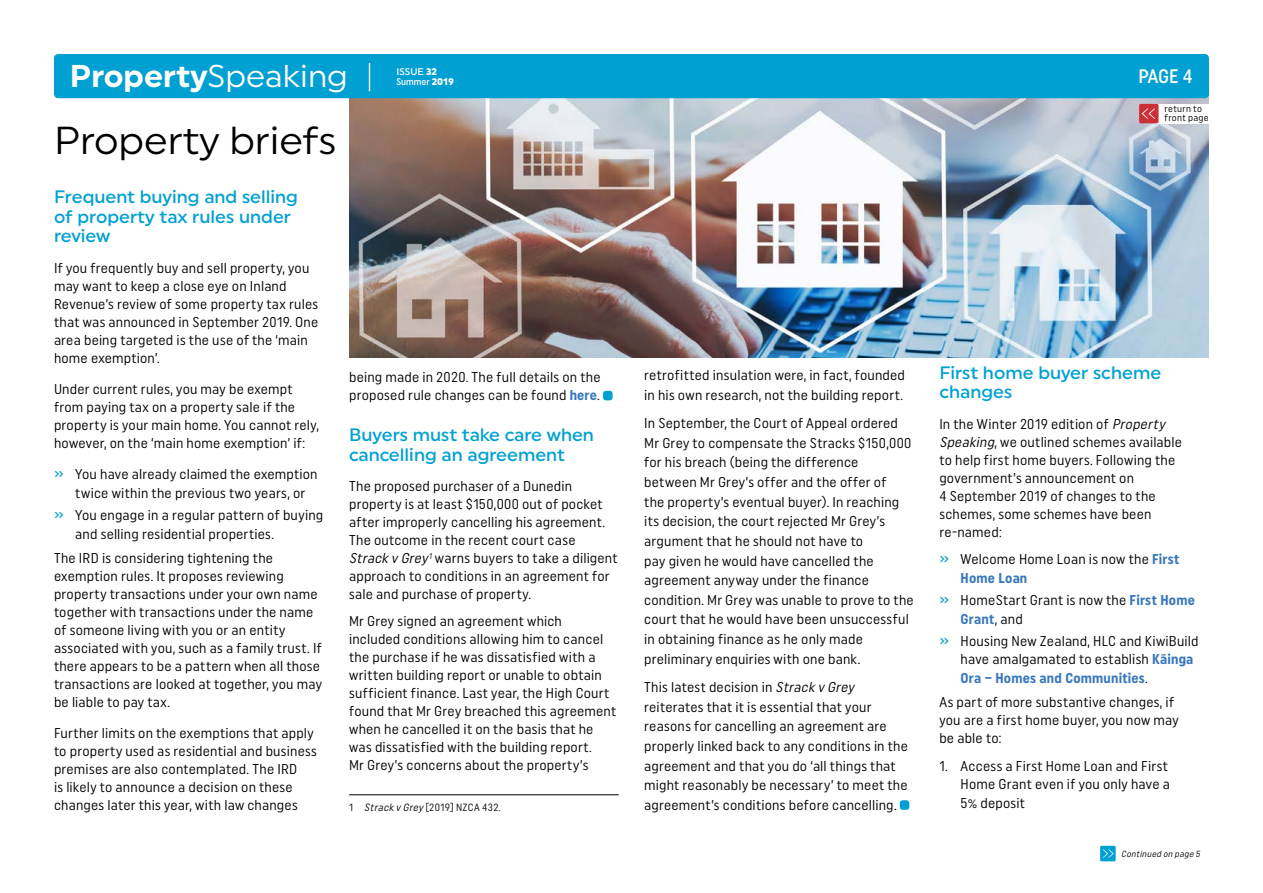
<style>
.page{position:relative;width:1263px;height:893px;background:#fff}
.page>*{position:absolute;margin:0;border:0;box-sizing:border-box;transform-origin:0 0}
.t1{font:39px "Uniform";color:#000}
.t2{font:700 31.5px "Uniform";color:#fff}
.t3{font:500 19.5px "Uniform Condensed";color:#fff}
.t4{font:500 18px/19.5px "Uniform";color:#00a0d2}
.t5{font:14.25px/18px "Uniform Condensed";letter-spacing:.015em;color:#000}
.t6{font:10.5px "Uniform Condensed";letter-spacing:.035em;color:#000}
.t7{font:9.6px/9px "Uniform Condensed";letter-spacing:.03em;color:#000}
.t8{font:500 9.6px "Uniform Condensed";color:#fff}
.t9{font:500 9.6px "Uniform";color:#fff}
.t10{font:italic 8.85px "Uniform Condensed";color:#000}
.s1{font-weight:400}
.s2{font-weight:900}
.s3{font-family:"Uniform";font-weight:900}
.s4{font-weight:500;color:#00a0d2}
.s5{font-weight:700;color:#3777bc}
.s6{font-style:italic}
</style>
<div class="page">
<img style="left:349px;top:96px;width:860px;height:261px">
<div style="left:1157px;top:104px;width:63px;height:20px;background:#fff"></div>
<div style="left:54px;top:54px;width:1155px;height:44px;background:#00a0d2;border-radius:4px"></div>
<div style="left:1139px;top:104px;width:19px;height:19px;background:#cd2f36;border-radius:2px"></div>
<svg style="left:1142px;top:108px;width:13px;height:11px"></svg>
<svg style="left:369px;top:63px;width:1px;height:28px"></svg>
<div style="left:603px;top:391px;width:10px;height:9px;background:#00a0d2;border-radius:3px"></div>
<hr style="left:349px;top:794px;width:270px;height:1px;background:#000">
<div style="left:900px;top:800px;width:9px;height:10px;background:#00a0d2;border-radius:3px"></div>
<div style="left:1100px;top:846px;width:16px;height:15px;background:#00a0d2"></div>
<svg style="left:1103px;top:849px;width:10px;height:9px"></svg>
<h2 class="t2" style="left:70px;top:57px;width:280px">Property<span class="s1">Speaking</span></h2>
<p class="t9" style="left:396px;top:65px;width:42px">ISSUE <span class="s2">32</span></p>
<p class="t8" style="left:396px;top:76px;width:59px">Summer <span class="s3">2019</span></p>
<h1 class="t1" style="left:54px;top:117px;width:284px">Property briefs</h1>
<p class="t4" style="left:54px;top:187px;width:246px">Frequent buying and selling of property tax rules under review</p>
<p class="t5" style="left:54px;top:259px;width:266px">If you frequently buy and sell property, you may want to keep a close eye on Inland Revenue’s review of some property tax rules that was announced in September 2019. One area being targeted is the use of the ‘main home exemption’.</p>
<p class="t5" style="left:54px;top:379px;width:266px">Under current rules, you may be exempt from paying tax on a property sale if the property is your main home. You cannot rely, however, on the ‘main home exemption’ if:</p>
<p class="t5" style="left:75px;top:464px;width:244px;line-height:18.8px;text-indent:-21px"><span class="s4">»</span> You have already claimed the exemption twice within the previous two years, or</p>
<p class="t5" style="left:75px;top:505px;width:250px;line-height:18.8px;text-indent:-21px"><span class="s4">»</span> You engage in a regular pattern of buying and selling residential properties.</p>
<p class="t5" style="left:54px;top:549px;width:269px">The IRD is considering tightening the exemption rules. It proposes reviewing property transactions under your own name together with transactions under the name of someone living with you or an entity associated with you, such as a family trust. If there appears to be a pattern when all those transactions are looked at together, you may be liable to pay tax.</p>
<p class="t5" style="left:54px;top:723px;width:264px">Further limits on the exemptions that apply to property used as residential and business premises are also contemplated. The IRD<br>is likely to announce a decision on these changes later this year, with law changes</p>
<p class="t5" style="left:349px;top:367px;width:253px;line-height:18.8px">being made in 2020. The full details on the proposed rule changes can be found <span class="s5">here</span>.</p>
<p class="t4" style="left:349px;top:425px;width:246px">Buyers must take care when cancelling an agreement</p>
<p class="t5" style="left:349px;top:477px;width:270px">The proposed purchaser of a Dunedin property is at least $150,000 out of pocket after improperly cancelling his agreement.<br>The outcome in the recent court case <span class="s6">Strack v Grey</span><sup>1</sup> warns buyers to take a diligent approach to conditions in an agreement for sale and purchase of property.</p>
<p class="t5" style="left:349px;top:612px;width:269px">Mr Grey signed an agreement which included conditions allowing him to cancel the purchase if he was dissatisfied with a written building report or unable to obtain sufficient finance. Last year, the High Court found that Mr Grey breached this agreement when he cancelled it on the basis that he was dissatisfied with the building report.<br>Mr Grey’s concerns about the property’s</p>
<p class="t6" style="left:349px;top:801px;width:153px">1 <span class="s6">Strack v Grey</span> [2019] NZCA 432.</p>
<h3 class="t3" style="left:1138px;top:64px;width:56px">PAGE 4</h3>
<p class="t7" style="left:1164px;top:104px;width:46px">return to front page</p>
<p class="t5" style="left:644px;top:365px;width:262px;line-height:19.6px">retrofitted insulation were, in fact, founded in his own research, not the building report.</p>
<p class="t5" style="left:644px;top:413px;width:271px;line-height:19.6px">In September, the Court of Appeal ordered Mr Grey to compensate the Stracks $150,000 for his breach (being the difference between Mr Grey’s offer and the offer of<br>the property’s eventual buyer). In reaching its decision, the court rejected Mr Grey’s argument that he should not have to<br>pay given he would have cancelled the agreement anyway under the finance condition. Mr Grey was unable to prove to the court that he would have been unsuccessful in obtaining finance as he only made preliminary enquiries with one bank.</p>
<p class="t5" style="left:644px;top:677px;width:265px;line-height:19.6px">This latest decision in <span class="s6">Strack v Grey </span>reiterates that it is essential that your reasons for cancelling an agreement are properly linked back to any conditions in the agreement and that you do ‘all things that might reasonably be necessary’ to meet the agreement’s conditions before cancelling.</p>
<p class="t4" style="left:939px;top:362px;width:223px">First home buyer scheme changes</p>
<p class="t5" style="left:939px;top:415px;width:244px">In the Winter 2019 edition of <span class="s6">Property<br>Speaking</span>, we outlined schemes available to help first home buyers. Following the government’s announcement on<br>4 September 2019 of changes to the schemes, some schemes have been re-named:</p>
<p class="t5" style="left:961px;top:549px;width:220px;line-height:18.8px;text-indent:-21px"><span class="s4">»</span> Welcome Home Loan is now the <span class="s5">First<br>Home Loan</span></p>
<p class="t5" style="left:961px;top:590px;width:236px;line-height:18.8px;text-indent:-21px"><span class="s4">»</span> HomeStart Grant is now the <span class="s5">First Home<br>Grant</span>, and</p>
<p class="t5" style="left:961px;top:631px;width:239px;line-height:18.8px;text-indent:-21px"><span class="s4">»</span> Housing New Zealand, HLC and KiwiBuild have amalgamated to establish <span class="s5">Kāinga<br>Ora – Homes and Communities</span>.</p>
<p class="t5" style="left:939px;top:693px;width:241px">As part of more substantive changes, if you are a first home buyer, you now may be able to:</p>
<p class="t5" style="left:961px;top:756px;width:211px;line-height:18.8px;text-indent:-21px">1. Access a First Home Loan and First<br>Home Grant even if you only have a<br>5% deposit</p>
<p class="t10" style="left:1121px;top:848px;width:82px">Continued on page 5</p>
</div>
